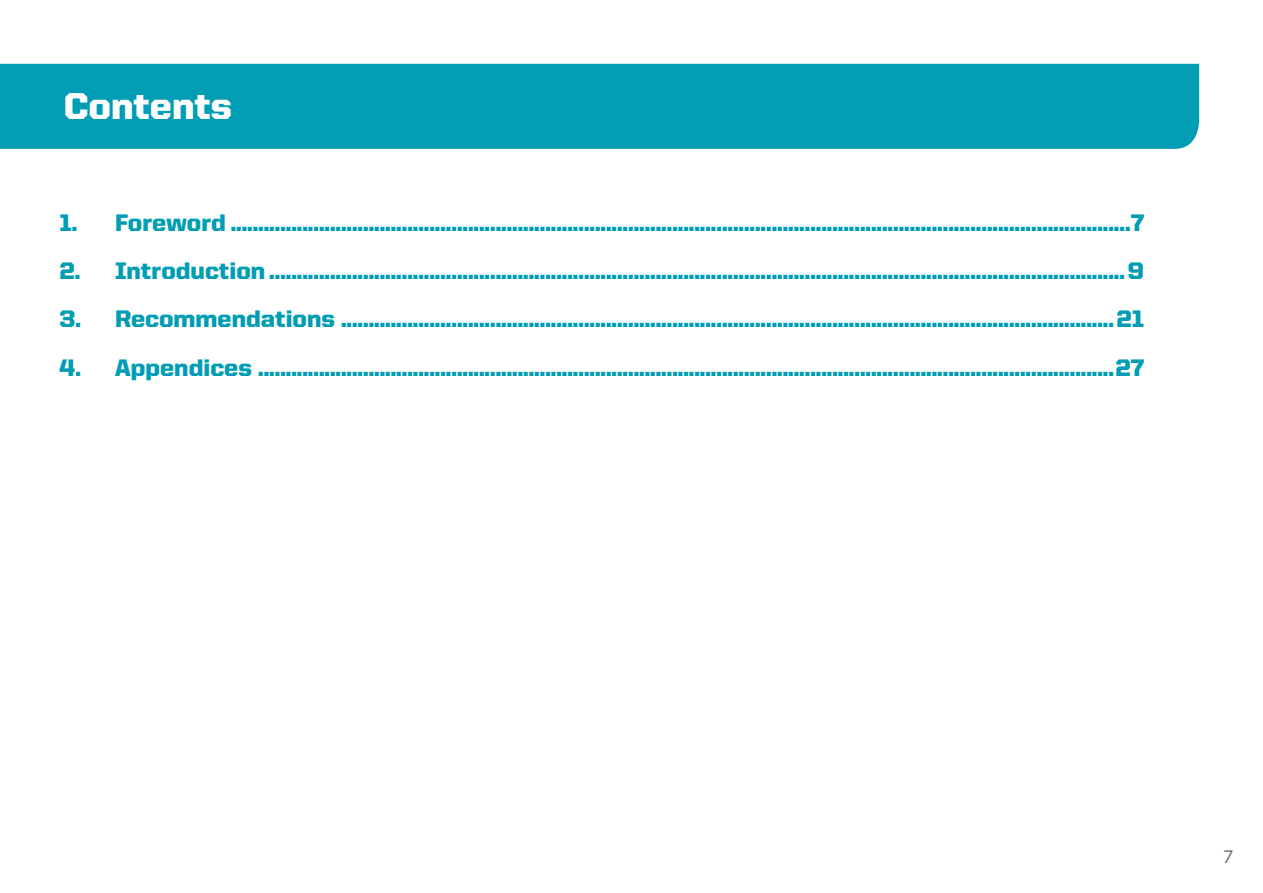
<style>
.page{position:relative;width:1263px;height:893px;background:#fff}
.page>*{position:absolute;margin:0;border:0;box-sizing:border-box;transform-origin:0 0}
.t1{font:900 37.5px "United Sans Reg";color:#fff}
.t2{font:900 24px "United Sans Reg";color:#009db5}
.t3{font:300 18px "Figtree";color:#706f6f}
</style>
<div class="page">
<div style="left:0;top:64px;width:1199px;height:85px;background:#009db5"></div>
<h1 class="t1" style="left:64px;top:85px;width:170px">Contents</h1>
<p class="t2" style="left:60px;top:209px;width:1086px">1. Foreword ...................................................................................................................................................................7</p>
<p class="t2" style="left:60px;top:258px;width:1086px">2. Introduction ...........................................................................................................................................................9</p>
<p class="t2" style="left:60px;top:306px;width:1086px">3. Recommendations ............................................................................................................................................21</p>
<p class="t2" style="left:60px;top:354px;width:1086px">4. Appendices ...........................................................................................................................................................27</p>
<p class="t3" style="left:1223px;top:847px;width:11px">7</p>
</div>
